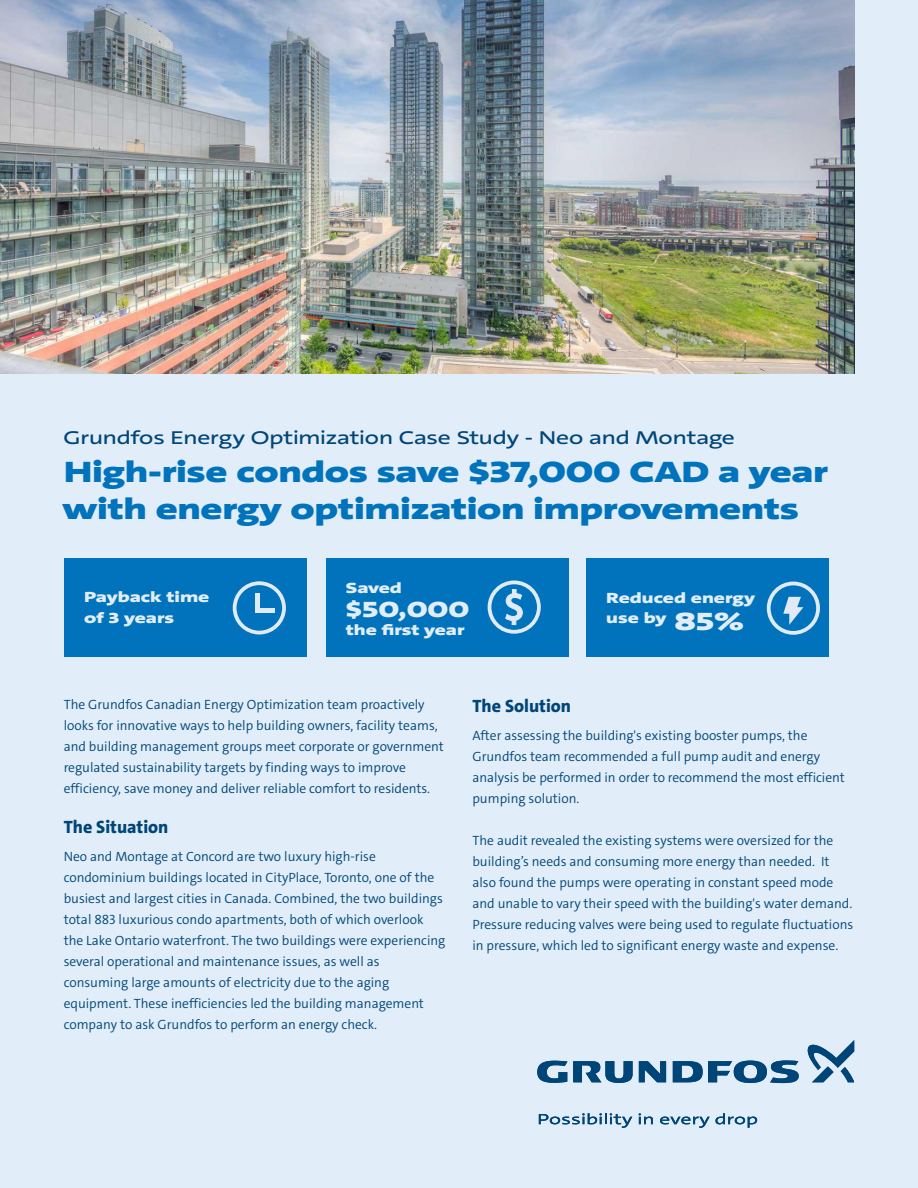
<style>
.page{position:relative;width:918px;height:1188px;background:#e1edf8}
.page>*{position:absolute;margin:0;border:0;box-sizing:border-box;transform-origin:0 0}
.t1{font:900 30px/37.5px "Grundfos The Sans Extd";letter-spacing:-.015em;color:#0073bc}
.t2{font:900 25.5px "Grundfos The Sans Extd";color:#e1edf8}
.t3{font:900 22.5px "Grundfos The Sans Extd";color:#e1edf8}
.t4{font:600 18.9px "Grundfos The Sans Extd";letter-spacing:-.005em;color:#004578;scale:.95 1}
.t5{font:800 18px "Grundfos The Sans";color:#004578}
.t6{font:900 15px/21px "Grundfos The Sans Extd";color:#e1edf8}
.t7{font:300 13.5px/21px "Grundfos The Sans";color:#004578}
</style>
<div class="page">
<img style="left:0;top:0;width:854px;height:374px">
<div style="left:64px;top:558px;width:243px;height:99px;background:#0073bc"></div>
<div style="left:326px;top:558px;width:243px;height:99px;background:#0073bc"></div>
<div style="left:586px;top:558px;width:243px;height:99px;background:#0073bc"></div>
<svg style="left:488px;top:580px;width:53px;height:54px"></svg>
<svg style="left:767px;top:582px;width:53px;height:53px"></svg>
<svg style="left:233px;top:581px;width:53px;height:54px"></svg>
<div style="left:255px;top:593px;width:5px;height:20px;background:#e0ebf7"></div>
<hr style="left:255px;top:609px;width:20px;height:4px;background:#e0ebf7">
<svg style="left:639px;top:1061px;width:27px;height:21px"></svg>
<svg style="left:537px;top:1061px;width:96px;height:22px"></svg>
<svg style="left:673px;top:1060px;width:126px;height:23px"></svg>
<svg style="left:807px;top:1040px;width:47px;height:42px"></svg>
<svg style="left:539px;top:1113px;width:93px;height:15px"></svg>
<svg style="left:639px;top:1113px;width:14px;height:11px"></svg>
<svg style="left:660px;top:1113px;width:97px;height:15px"></svg>
<p class="t4" style="left:64px;top:426px;width:708px">Grundfos Energy Optimization Case Study - Neo and Montage</p>
<p class="t1" style="left:63px;top:453px;width:767px">High-rise condos save $37,000 CAD a year with energy optimization improvements</p>
<p class="t6" style="left:84px;top:587px;width:127px">Payback time of 3 years</p>
<p class="t6" style="left:346px;top:578px;width:58px">Saved</p>
<p class="t3" style="left:346px;top:595px;width:125px">$50,000</p>
<p class="t6" style="left:346px;top:620px;width:120px">the first year</p>
<p class="t6" style="left:606px;top:589px;width:150px;line-height:19.5px">Reduced energy use by</p>
<p class="t2" style="left:674px;top:605px;width:71px">85%</p>
<p class="t7" style="left:64px;top:694px;width:382px">The Grundfos Canadian Energy Optimization team proactively looks for innovative ways to help building owners, facility teams, and building management groups meet corporate or government regulated sustainability targets by finding ways to improve efficiency, save money and deliver reliable comfort to residents.</p>
<p class="t5" style="left:64px;top:815px;width:106px">The Situation</p>
<p class="t7" style="left:64px;top:846px;width:383px">Neo and Montage at Concord are two luxury high-rise condominium buildings located in CityPlace, Toronto, one of the busiest and largest cities in Canada. Combined, the two buildings total 883 luxurious condo apartments, both of which overlook the Lake Ontario waterfront. The two buildings were experiencing several operational and maintenance issues, as well as consuming large amounts of electricity due to the aging equipment. These inefficiencies led the building management company to ask Grundfos to perform an energy check.</p>
<p class="t5" style="left:472px;top:695px;width:100px">The Solution</p>
<p class="t7" style="left:472px;top:725px;width:374px">After assessing the building's existing booster pumps, the Grundfos team recommended a full pump audit and energy analysis be performed in order to recommend the most efficient pumping solution.</p>
<p class="t7" style="left:472px;top:830px;width:382px">The audit revealed the existing systems were oversized for the building’s needs and consuming more energy than needed. It also found the pumps were operating in constant speed mode and unable to vary their speed with the building's water demand.<br>Pressure reducing valves were being used to regulate fluctuations in pressure, which led to significant energy waste and expense.</p>
</div>
